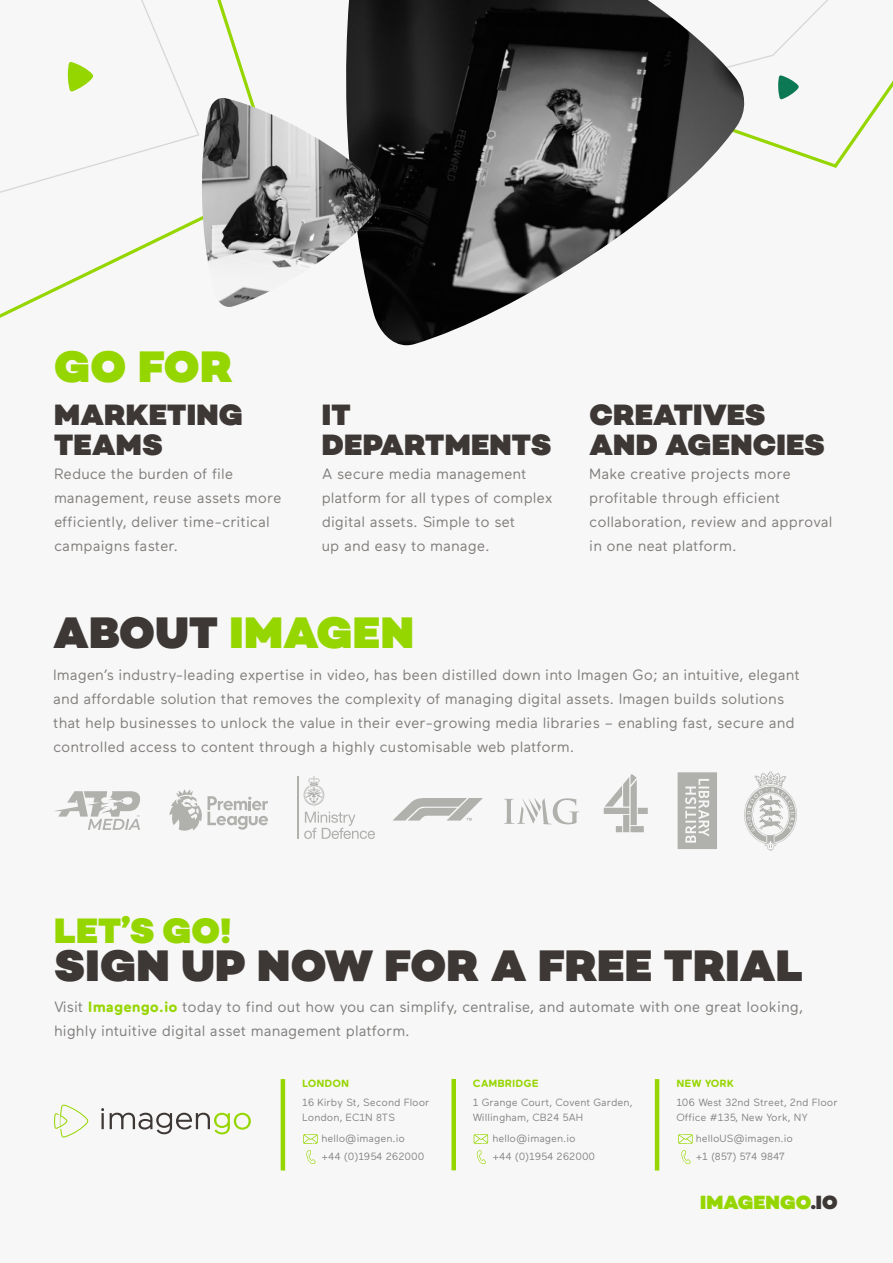
<style>
.page{position:relative;width:893px;height:1263px;background:#f7f7f7}
.page>*{position:absolute;margin:0;border:0;box-sizing:border-box;transform-origin:0 0}
.P_medium{font:900 45px "Campton";letter-spacing:.01em;color:#3d3836}
.P_medium-2{font:900 45px "Campton";letter-spacing:.01em;color:#96d600}
.P_medium-3{font:900 36px "Campton";color:#96d600}
.P_medium-4{font:900 30px/30px "Campton";letter-spacing:.01em;color:#3d3836}
.t1{font:900 19.5px "Campton";letter-spacing:.01em;color:#96d600}
.P_medium-5{font:15px/24px "Maax Rounded";color:#817e7c}
.t2{font:10.5px/15px "Maax Rounded";color:#848484}
.t3{font:700 10.5px "Maax Rounded";color:#96d600}
.s1{color:#3d3836}
.s2{font-weight:700;color:#96d600}
</style>
<div class="page">
<svg style="left:745px;top:80px;width:148px;height:88px"></svg>
<svg style="left:0;top:0;width:252px;height:318px"></svg>
<hr style="left:281px;top:1079px;width:4px;height:91px;background:#96d600">
<svg style="left:303px;top:1134px;width:15px;height:10px"></svg>
<svg style="left:306px;top:1150px;width:10px;height:14px"></svg>
<div style="left:451px;top:1079px;width:5px;height:91px;background:#96d600"></div>
<svg style="left:474px;top:1134px;width:14px;height:10px"></svg>
<svg style="left:477px;top:1150px;width:9px;height:14px"></svg>
<hr style="left:655px;top:1079px;width:4px;height:91px;background:#96d600">
<svg style="left:678px;top:1134px;width:15px;height:10px"></svg>
<svg style="left:681px;top:1150px;width:10px;height:14px"></svg>
<svg style="left:678px;top:772px;width:39px;height:77px;background:#bcbcba"></svg>
<svg style="left:169px;top:789px;width:99px;height:42px"></svg>
<hr style="left:297px;top:776px;width:1px;height:63px;background:#b0b0ad">
<svg style="left:304px;top:812px;width:71px;height:27px"></svg>
<svg style="left:303px;top:776px;width:21px;height:30px"></svg>
<svg style="left:604px;top:774px;width:44px;height:58px"></svg>
<svg style="left:504px;top:798px;width:75px;height:26px"></svg>
<svg style="left:393px;top:798px;width:90px;height:23px"></svg>
<svg style="left:54px;top:791px;width:86px;height:39px"></svg>
<svg style="left:54px;top:1104px;width:34px;height:33px"></svg>
<svg style="left:101px;top:1108px;width:150px;height:26px"></svg>
<img style="left:346px;top:0;width:399px;height:345px">
<img style="left:200px;top:98px;width:181px;height:209px">
<svg style="left:448px;top:0;width:380px;height:113px"></svg>
<svg style="left:744px;top:771px;width:53px;height:80px"></svg>
<p class="P_medium-2" style="left:54px;top:338px;width:180px">GO FOR</p>
<p class="P_medium-4" style="left:54px;top:400px;width:190px">MARKETING<br>TEAMS</p>
<p class="P_medium-5" style="left:54px;top:462px;width:229px">Reduce the burden of file management, reuse assets more efficiently, deliver time-critical campaigns faster.</p>
<p class="P_medium-4" style="left:322px;top:400px;width:30px">IT</p>
<p class="P_medium-4" style="left:322px;top:430px;width:231px">DEPARTMENTS</p>
<p class="P_medium-5" style="left:322px;top:462px;width:232px">A secure media management platform for all types of complex digital assets. Simple to set</p>
<p class="P_medium-5" style="left:322px;top:534px;width:169px">up and easy to manage.</p>
<p class="P_medium-4" style="left:589px;top:400px;width:237px">CREATIVES<br>AND AGENCIES</p>
<p class="P_medium-5" style="left:589px;top:462px;width:244px">Make creative projects more profitable through efficient collaboration, review and approval in one neat platform.</p>
<p class="P_medium-2" style="left:53px;top:604px;width:362px"><span class="s1">ABOUT</span> IMAGEN</p>
<p class="P_medium-5" style="left:53px;top:662px;width:748px">Imagen’s industry-leading expertise in video, has been distilled down into Imagen Go; an intuitive, elegant and affordable solution that removes the complexity of managing digital assets. Imagen builds solutions that help businesses to unlock the value in their ever-growing media libraries – enabling fast, secure and controlled access to content through a highly customisable web platform.</p>
<p class="P_medium-3" style="left:54px;top:908px;width:179px">LET’S GO!</p>
<p class="P_medium" style="left:54px;top:936px;width:750px">SIGN UP NOW FOR A FREE TRIAL</p>
<p class="P_medium-5" style="left:54px;top:995px;width:750px">Visit <span class="s2">Imagengo.io</span> today to find out how you can simplify, centralise, and automate with one great looking, highly intuitive digital asset management platform.</p>
<p class="t3" style="left:302px;top:1077px;width:49px">LONDON</p>
<p class="t2" style="left:302px;top:1095px;width:129px">16 Kirby St, Second Floor<br>London, EC1N 8TS</p>
<p class="t2" style="left:322px;top:1131px;width:85px">hello@imagen.io</p>
<p class="t2" style="left:322px;top:1149px;width:104px">+44 (0)1954 262000</p>
<p class="t3" style="left:473px;top:1077px;width:67px">CAMBRIDGE</p>
<p class="t2" style="left:473px;top:1095px;width:161px">1 Grange Court, Covent Garden,<br>Willingham, CB24 5AH</p>
<p class="t2" style="left:492px;top:1131px;width:85px">hello@imagen.io</p>
<p class="t2" style="left:492px;top:1149px;width:104px">+44 (0)1954 262000</p>
<p class="t3" style="left:676px;top:1077px;width:59px">NEW YORK</p>
<p class="t2" style="left:676px;top:1095px;width:163px">106 West 32nd Street, 2nd Floor<br>Office #135, New York, NY</p>
<p class="t2" style="left:696px;top:1131px;width:99px">helloUS@imagen.io</p>
<p class="t2" style="left:696px;top:1149px;width:91px">+1 (857) 574 9847</p>
<p class="t1" style="left:700px;top:1190px;width:139px">IMAGENGO<span class="s1">.IO</span></p>
</div>
